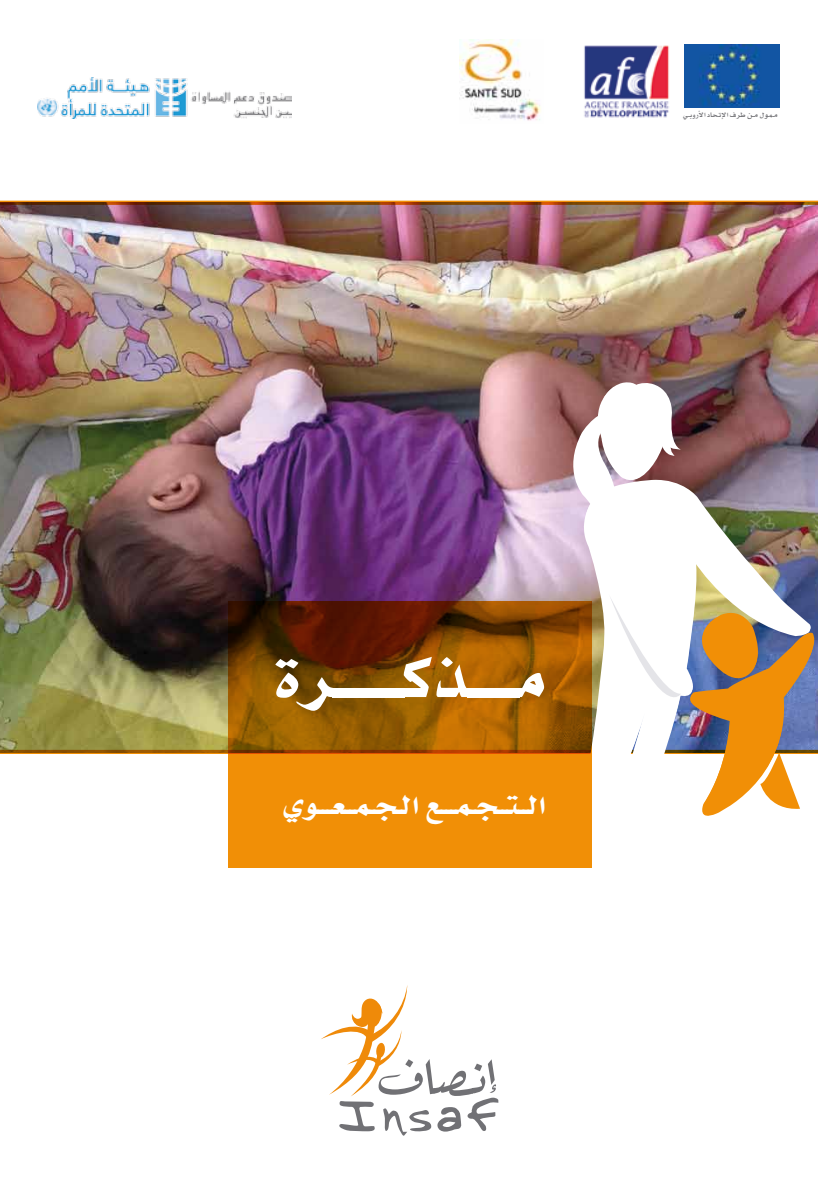
<style>
.page{position:relative;width:819px;height:1191px;background:#fff}
.page>*{position:absolute;margin:0;border:0;box-sizing:border-box;transform-origin:0 0}
.t1{font:81.9px "A Xt Manal B Lack";color:#fff}
.t2{font:39.55px "A Xt Manal B Lack";color:#fff}
.t3{font:700 11.2px "A Xt Manal";color:#717175}
</style>
<div class="page">
<img style="left:0;top:205px;width:817px;height:545px">
<svg style="left:0;top:750px;width:228px;height:4px"></svg>
<img style="left:577px;top:479px;width:238px;height:346px">
<svg style="left:608px;top:594px;width:209px;height:227px"></svg>
<svg style="left:562px;top:379px;width:119px;height:161px"></svg>
<svg style="left:228px;top:602px;width:363px;height:266px;background:#b46703"></svg>
<svg style="left:0;top:201px;width:817px;height:4px;background:#9a4e06"></svg>
<svg style="left:321px;top:985px;width:177px;height:151px"></svg>
<img style="left:38px;top:77px;width:253px;height:41px">
<img style="left:684px;top:45px;width:95px;height:62px">
<img style="left:584px;top:45px;width:85px;height:73px">
<img style="left:460px;top:39px;width:81px;height:82px">
<p class="t3" style="left:683px;top:106px;width:96px">»`HhQC’G OÉë`JE’G ±ôW ø`e ∫ƒ`ª`e</p>
<h1 class="t1" style="left:273px;top:623px;width:275px">Iô```````cò`````e</h1>
<p class="t2" style="left:283px;top:778px;width:265px">…ƒ```©``ª`é`dG ™```ª`é``à``dG</p>
</div>
